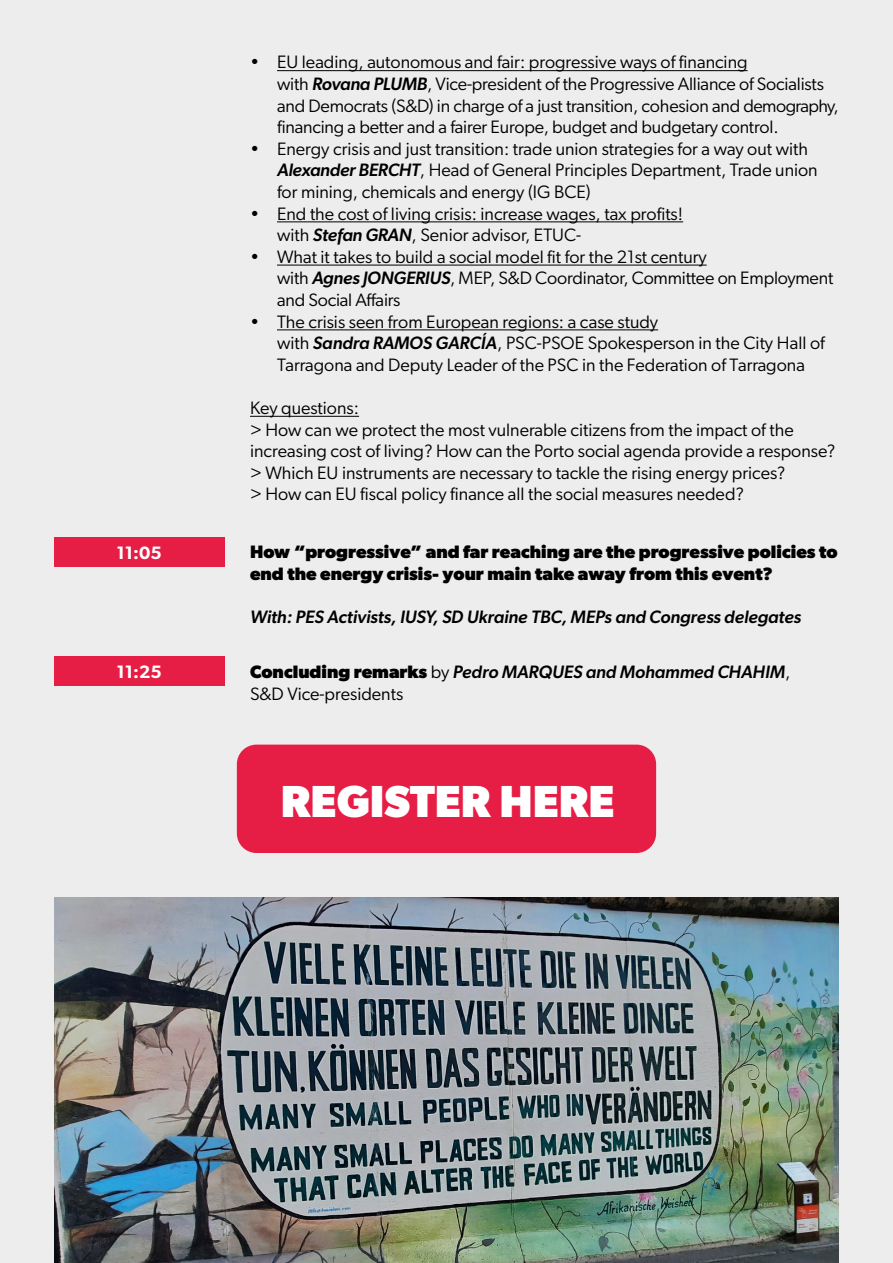
<style>
.page{position:relative;width:893px;height:1263px;background:#fff}
.page>*{position:absolute;margin:0;border:0;box-sizing:border-box;transform-origin:0 0}
.t1{font:700 45px "Gibson";color:#fff}
.t2{font:18px/21.6px "Gibson";color:#000}
.t3{font:italic 500 18px/21.6px "Gibson";color:#000}
.t4{font:700 18px/21.6px "Gibson";color:#000}
.t5{font:600 18px "Gibson";color:#fff}
.s1{font-weight:500;font-style:italic}
.s2{font-weight:700;font-style:normal}
.s3{font-weight:400;font-style:normal}
</style>
<div class="page">
<hr style="left:0;top:0;width:1px;height:1263px;background:#ededed">
<div style="left:1px;top:0;width:892px;height:1263px;background:#ededed"></div>
<div style="left:54px;top:537px;width:170px;height:30px;background:#e61e46"></div>
<img style="left:54px;top:897px;width:785px;height:366px">
<hr style="left:277px;top:70px;width:471px;height:1px;background:#000">
<hr style="left:277px;top:221px;width:406px;height:1px;background:#000">
<hr style="left:277px;top:265px;width:430px;height:1px;background:#000">
<hr style="left:277px;top:329px;width:381px;height:1px;background:#000">
<hr style="left:250px;top:416px;width:109px;height:1px;background:#000">
<div style="left:54px;top:656px;width:170px;height:30px;background:#e61e46"></div>
<div style="left:237px;top:745px;width:419px;height:108px;background:#e61e46;border-radius:20px"></div>
<p class="t5" style="left:116px;top:542px;width:47px">11:05</p>
<p class="t5" style="left:116px;top:661px;width:47px">11:25</p>
<p class="t2" style="left:277px;top:51px;width:563px;text-indent:-27px">• EU leading, autonomous and fair: progressive ways of financing<br>with <span class="s1">Rovana PLUMB</span>, Vice-president of the Progressive Alliance of Socialists and Democrats (S&amp;D) in charge of a just transition, cohesion and demography, financing a better and a fairer Europe, budget and budgetary control.</p>
<p class="t2" style="left:277px;top:138px;width:542px;text-indent:-27px">• Energy crisis and just transition: trade union strategies for a way out with<br><span class="s1">Alexander BERCHT</span>, Head of General Principles Department, Trade union for mining, chemicals and energy (IG BCE)</p>
<p class="t2" style="left:277px;top:202px;width:408px;text-indent:-27px">• End the cost of living crisis: increase wages, tax profits! with <span class="s1">Stefan GRAN</span>, Senior advisor, ETUC-</p>
<p class="t2" style="left:277px;top:246px;width:558px;text-indent:-27px">• What it takes to build a social model fit for the 21st century<br>with <span class="s1">Agnes JONGERIUS</span>, MEP, S&amp;D Coordinator, Committee on Employment and Social Affairs</p>
<p class="t2" style="left:277px;top:310px;width:549px;text-indent:-27px">• The crisis seen from European regions: a case study<br>with <span class="s1">Sandra RAMOS GARCÍA</span>, PSC-PSOE Spokesperson in the City Hall of<br>Tarragona and Deputy Leader of the PSC in the Federation of Tarragona</p>
<p class="t2" style="left:250px;top:397px;width:587px">Key questions:<br>&gt; How can we protect the most vulnerable citizens from the impact of the increasing cost of living? How can the Porto social agenda provide a response? &gt; Which EU instruments are necessary to tackle the rising energy prices?<br>&gt; How can EU fiscal policy finance all the social measures needed?</p>
<p class="t4" style="left:250px;top:540px;width:589px">How “progressive” and far reaching are the progressive policies to end the energy crisis- your main take away from this event?</p>
<p class="t3" style="left:250px;top:605px;width:553px">With: PES Activists, IUSY, SD Ukraine TBC, MEPs and Congress delegates</p>
<p class="t3" style="left:250px;top:661px;width:542px"><span class="s2">Concluding remarks</span> <span class="s3">by</span> Pedro MARQUES and Mohammed CHAHIM<span class="s3">,<br>S&amp;D Vice-presidents</span></p>
<h1 class="t1" style="left:281px;top:775px;width:335px">REGISTER HERE</h1>
</div>
